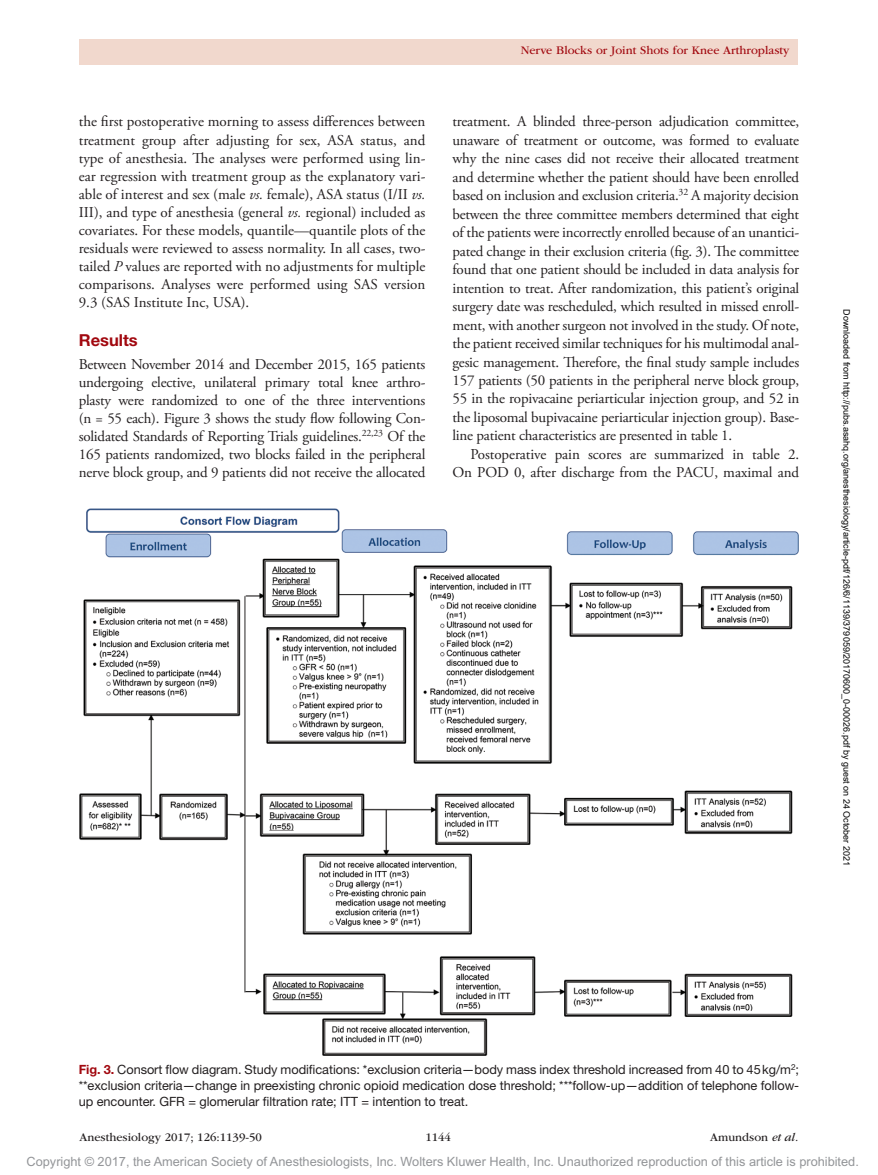
<style>
.page{position:relative;width:878px;height:1175px;background:#fff}
.page>*{position:absolute;margin:0;border:0;box-sizing:border-box;transform-origin:0 0}
.t1{font:700 16.5px "Helvetica Neue LT Std";color:#a1080f}
.t2{font:15px/18.5px "Adobe Garamond Pro";letter-spacing:-.005em;color:#231f20;text-align:justify}
.t3{font:12.75px/15.8px "Helvetica Neue LT Std";letter-spacing:-.005em;color:#231f20;text-align:justify}
.t4{font:12.75px "Arial MT Std";color:#939598}
.t5{font:12px "ITC Garamond Std";color:#231f20}
.t6{font:12px "ITC Garamond Std";color:#a1080f}
.t7{font:9px "Arial";color:#000}
.s1{font-style:italic}
.s2{font-weight:700;color:#a1080f}
</style>
<div class="page">
<div style="left:79px;top:39px;width:718px;height:25px;background:#f1d8cd"></div>
<img style="left:79px;top:508px;width:720px;height:548px">
<p class="t2" style="left:79px;top:113px;width:348px;line-height:18px">the first postoperative morning to assess differences between treatment group after adjusting for sex, ASA status, and type of anesthesia. The analyses were performed using lin&shy;ear regression with treatment group as the explanatory vari&shy;able of interest and sex (male <span class="s1">vs.</span> female), ASA status (I/II <span class="s1">vs.<br></span>III), and type of anesthesia (general <span class="s1">vs.</span> regional) included as covariates. For these models, quantile—quantile plots of the residuals were reviewed to assess normality. In all cases, two&shy;tailed <span class="s1">P</span> values are reported with no adjustments for multiple comparisons. Analyses were performed using SAS version 9.3 (SAS Institute Inc, USA).</p>
<p class="t1" style="left:79px;top:330px;width:60px">Results</p>
<p class="t2" style="left:79px;top:355px;width:348px;line-height:18px">Between November 2014 and December 2015, 165 patients undergoing elective, unilateral primary total knee arthro&shy;plasty were randomized to one of the three interventions (n = 55 each). Figure 3 shows the study flow following Con&shy;solidated Standards of Reporting Trials guidelines.<sup>22,23</sup> Of the 165 patients randomized, two blocks failed in the peripheral nerve block group, and 9 patients did not receive the allocated</p>
<p class="t6" style="left:521px;top:44px;width:270px">Nerve Blocks or Joint Shots for Knee Arthroplasty</p>
<p class="t2" style="left:452px;top:113px;width:348px">treatment. A blinded three-person adjudication committee, unaware of treatment or outcome, was formed to evaluate why the nine cases did not receive their allocated treatment and determine whether the patient should have been enrolled based on inclusion and exclusion criteria.<sup>32</sup> A majority decision between the three committee members determined that eight of the patients were incorrectly enrolled because of an unantici&shy;pated change in their exclusion criteria (fig. 3). The committee found that one patient should be included in data analysis for intention to treat. After randomization, this patient’s original surgery date was rescheduled, which resulted in missed enroll&shy;ment, with another surgeon not involved in the study. Of note, the patient received similar techniques for his multimodal anal&shy;gesic management. Therefore, the final study sample includes 157 patients (50 patients in the peripheral nerve block group, 55 in the ropivacaine periarticular injection group, and 52 in the liposomal bupivacaine periarticular injection group). Base&shy;line patient characteristics are presented in table 1.</p>
<p class="t2" style="left:452px;top:445px;width:348px;text-align:right">Postoperative pain scores are summarized in table 2.<br>On POD 0, after discharge from the PACU, maximal and</p>
<p class="t7" style="left:850px;top:309px;width:558px;rotate:90deg">Downloaded from http://pubs.asahq.org/anesthesiology/article-pdf/126/6/1139/379059/20170600_0-00026.pdf by guest on 24 October 2021</p>
<p class="t3" style="left:79px;top:1061px;width:722px"><span class="s2">Fig. 3.</span> Consort flow diagram. Study modifications: *exclusion criteria—body mass index threshold increased from 40 to 45kg/m<sup>2</sup>; **exclusion criteria—change in preexisting chronic opioid medication dose threshold; ***follow-up—addition of telephone follow&shy;up encounter. GFR = glomerular filtration rate; ITT = intention to treat.</p>
<p class="t5" style="left:80px;top:1130px;width:184px">Anesthesiology 2017; 126:1139-50</p>
<p class="t5" style="left:425px;top:1130px;width:27px">1144</p>
<p class="t5" style="left:710px;top:1130px;width:90px">Amundson <span class="s1">et al.</span></p>
<p class="t4" style="left:27px;top:1154px;width:833px">Copyright © 2017, the American Society of Anesthesiologists, Inc. Wolters Kluwer Health, Inc. Unauthorized reproduction of this article is prohibited.</p>
</div>
